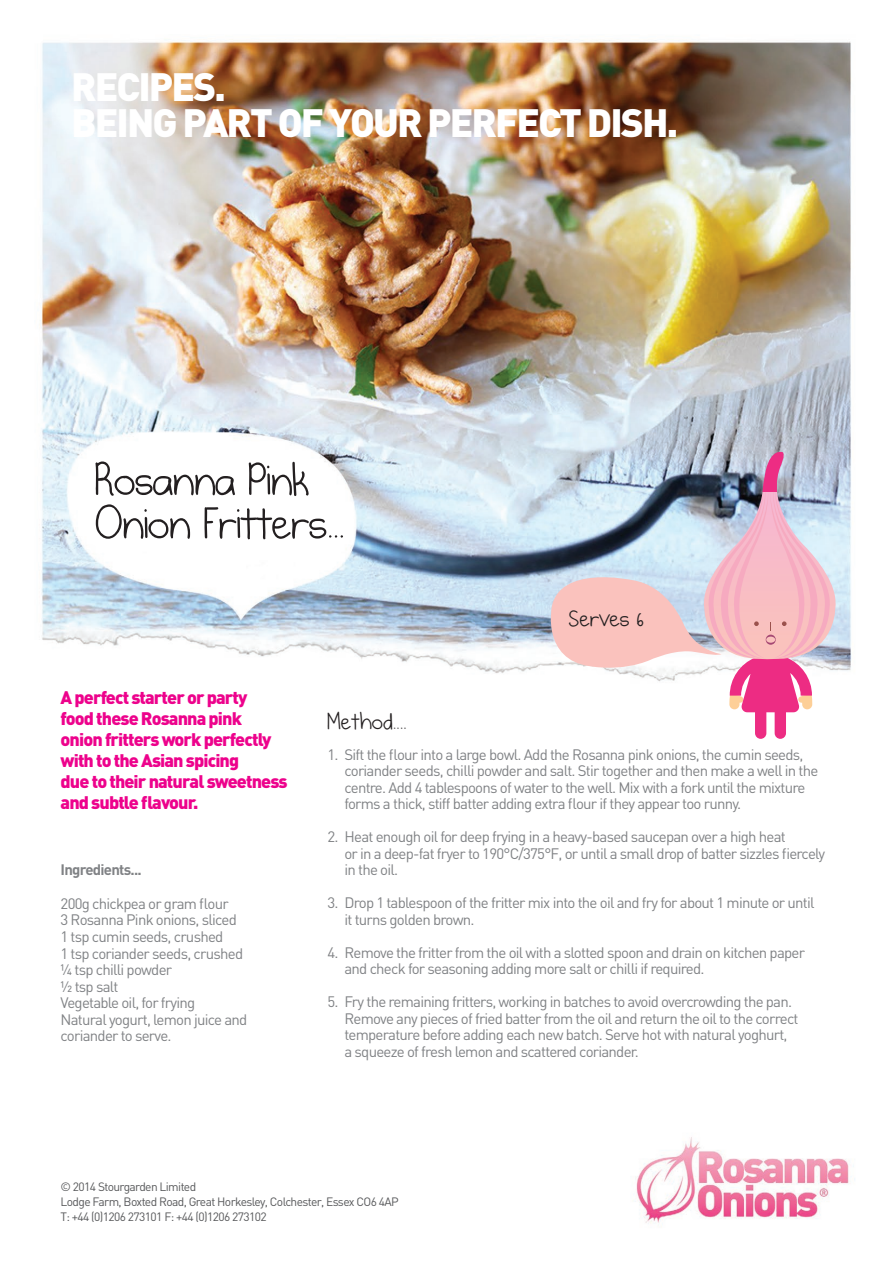
<style>
.page{position:relative;width:893px;height:1263px;background:#fff}
.page>*{position:absolute;margin:0;border:0;box-sizing:border-box;transform-origin:0 0}
.t1{font:51px/43.5px "Burst My Bubble";letter-spacing:-.02em;color:#231f20}
.t2{font:900 39px "DIN";letter-spacing:-.05em;color:#fff}
.t3{font:26.1px "Burst My Bubble";color:#231f20}
.t4{font:900 18px "DIN";letter-spacing:-.05em;color:#ed028c}
.t5{font:15px/16.5px "DIN";letter-spacing:-.05em;color:#808285}
.t6{font:700 15px "DIN";letter-spacing:-.05em;color:#808285}
.t7{font:12px "DIN";letter-spacing:-.05em;color:#57585a}
</style>
<div class="page">
<img style="left:39px;top:39px;width:816px;height:1188px">
<svg style="left:551px;top:452px;width:288px;height:287px"></svg>
<p class="t2" style="left:71px;top:61px;width:156px">RECIPES.</p>
<p class="t2" style="left:71px;top:96px;width:608px">BEING PART OF YOUR PERFECT DISH.</p>
<p class="t1" style="left:95px;top:466px;width:252px">Rosanna Pink<br>Onion Fritters...</p>
<p class="t3" style="left:569px;top:608px;width:77px">Serves 6</p>
<p class="t4" style="left:61px;top:685px;width:188px">A perfect starter or party</p>
<p class="t4" style="left:61px;top:706px;width:183px">food these Rosanna pink</p>
<p class="t4" style="left:61px;top:727px;width:212px">onion fritters work perfectly</p>
<p class="t4" style="left:61px;top:748px;width:180px">with to the Asian spicing</p>
<p class="t4" style="left:61px;top:769px;width:229px">due to their natural sweetness</p>
<p class="t4" style="left:61px;top:790px;width:140px">and subtle flavour.</p>
<p class="t6" style="left:61px;top:859px;width:83px">Ingredients...</p>
<p class="t5" style="left:61px;top:895px;width:170px">200g chickpea or gram flour</p>
<p class="t5" style="left:61px;top:911px;width:178px">3 Rosanna Pink onions, sliced</p>
<p class="t5" style="left:61px;top:928px;width:164px">1 tsp cumin seeds, crushed</p>
<p class="t5" style="left:61px;top:944px;width:184px">1 tsp coriander seeds, crushed</p>
<p class="t5" style="left:61px;top:961px;width:113px">¼ tsp chilli powder</p>
<p class="t5" style="left:61px;top:977px;width:59px">½ tsp salt</p>
<p class="t5" style="left:61px;top:994px;width:136px">Vegetable oil, for frying</p>
<p class="t5" style="left:61px;top:1010px;width:188px">Natural yogurt, lemon juice and coriander to serve.</p>
<p class="t3" style="left:327px;top:712px;width:81px">Method....</p>
<p class="t5" style="left:344px;top:746px;width:475px;text-indent:-17px">1. Sift the flour into a large bowl. Add the Rosanna pink onions, the cumin seeds, coriander seeds, chilli powder and salt. Stir together and then make a well in the centre. Add 4 tablespoons of water to the well. Mix with a fork until the mixture forms a thick, stiff batter adding extra flour if they appear too runny.</p>
<p class="t5" style="left:344px;top:828px;width:482px;text-indent:-17px">2. Heat enough oil for deep frying in a heavy-based saucepan over a high heat<br>or in a deep-fat fryer to 190°C/375°F, or until a small drop of batter sizzles fiercely in the oil.</p>
<p class="t5" style="left:344px;top:894px;width:472px;text-indent:-17px">3. Drop 1 tablespoon of the fritter mix into the oil and fry for about 1 minute or until it turns golden brown.</p>
<p class="t5" style="left:344px;top:944px;width:462px;text-indent:-17px">4. Remove the fritter from the oil with a slotted spoon and drain on kitchen paper and check for seasoning adding more salt or chilli if required.</p>
<p class="t5" style="left:344px;top:993px;width:456px;text-indent:-17px">5. Fry the remaining fritters, working in batches to avoid overcrowding the pan.<br>Remove any pieces of fried batter from the oil and return the oil to the correct temperature before adding each new batch. Serve hot with natural yoghurt, a squeeze of fresh lemon and scattered coriander.</p>
<p class="t7" style="left:61px;top:1179px;width:137px">© 2014 Stourgarden Limited</p>
<p class="t7" style="left:61px;top:1194px;width:340px">Lodge Farm, Boxted Road, Great Horkesley, Colchester, Essex CO6 4AP</p>
<p class="t7" style="left:61px;top:1209px;width:208px">T: +44 (0)1206 273101 F: +44 (0)1206 273102</p>
</div>
